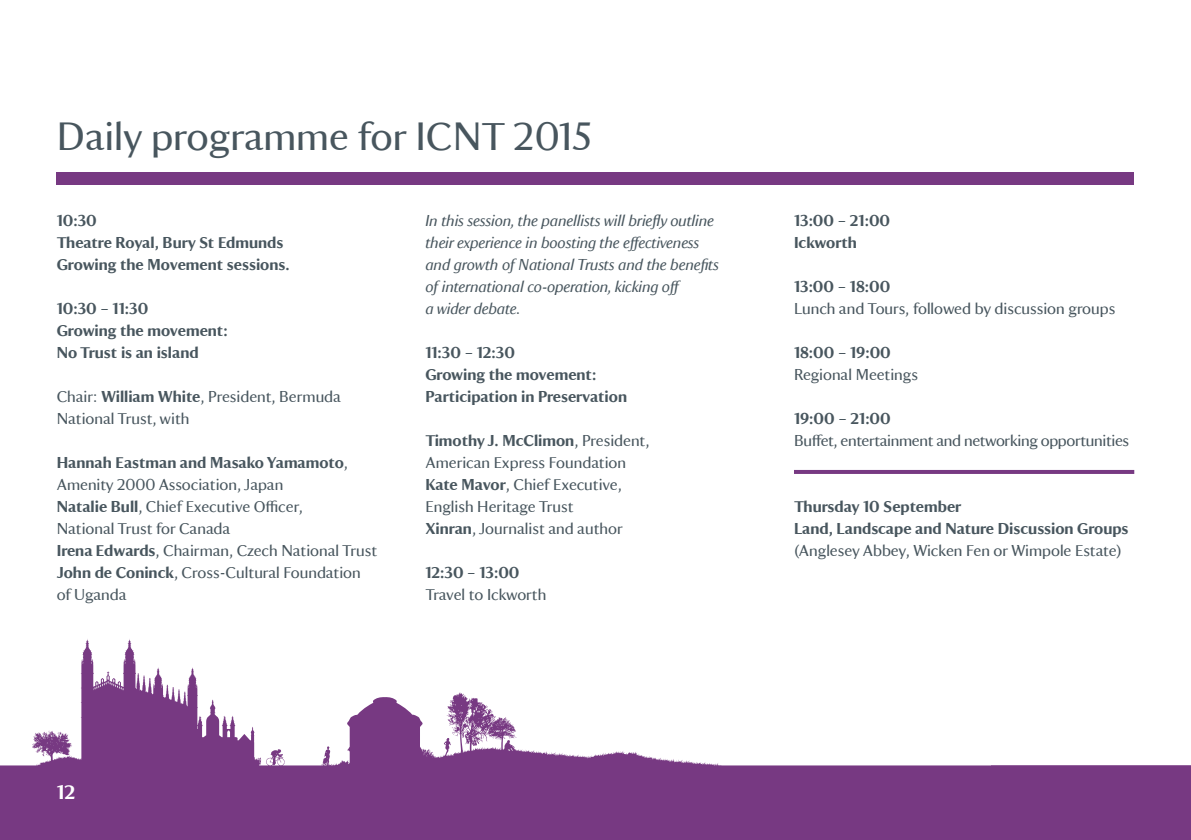
<style>
.page{position:relative;width:1191px;height:840px;background:#fff}
.page>*{position:absolute;margin:0;border:0;box-sizing:border-box;transform-origin:0 0}
.t1{font:40px "National Trust TT";color:#48565e}
.t2{font:700 20px "National Trust TT";color:#fff}
.t3{font:16px/22px "National Trust TT";color:#48565e}
.t4{font:700 16px/22px "National Trust TT";color:#48565e}
.t5{font:italic 16px/22px "National Trust TT";color:#48565e}
.t6{font:16px "National Trust TT";letter-spacing:-.02em;color:#48565e}
.s1{font-weight:700}
</style>
<div class="page">
<svg style="left:0;top:639px;width:1191px;height:200px"></svg>
<div style="left:57px;top:172px;width:1077px;height:12px;background:#773982"></div>
<svg style="left:794px;top:469px;width:340px;height:4px"></svg>
<h1 class="t1" style="left:57px;top:109px;width:536px">Daily programme for ICNT 2015</h1>
<p class="t4" style="left:57px;top:208px;width:234px">10:30<br>Theatre Royal, Bury St Edmunds<br>Growing the Movement sessions.</p>
<p class="t4" style="left:57px;top:296px;width:172px">10:30 – 11:30<br>Growing the movement:<br>No Trust is an island</p>
<p class="t3" style="left:57px;top:384px;width:286px">Chair: <span class="s1">William White</span>, President, Bermuda<br>National Trust, with</p>
<p class="t3" style="left:57px;top:450px;width:322px"><span class="s1">Hannah Eastman and Masako Yamamoto</span>, Amenity 2000 Association, Japan<br><span class="s1">Natalie Bull</span>, Chief Executive Officer,<br>National Trust for Canada<br><span class="s1">Irena Edwards</span>, Chairman, Czech National Trust <span class="s1">John de Coninck</span>, Cross-Cultural Foundation of Uganda</p>
<p class="t5" style="left:425px;top:209px;width:295px">In this session, the panellists will briefly outline their experience in boosting the effectiveness and growth of National Trusts and the benefits of international co-operation, kicking off<br>a wider debate.</p>
<p class="t4" style="left:425px;top:340px;width:203px">11:30 – 12:30<br>Growing the movement:<br>Participation in Preservation</p>
<p class="t3" style="left:425px;top:428px;width:225px"><span class="s1">Timothy J. McClimon</span>, President,<br>American Express Foundation<br><span class="s1">Kate Mavor</span>, Chief Executive,<br>English Heritage Trust<br><span class="s1">Xinran</span>, Journalist and author</p>
<p class="t4" style="left:425px;top:560px;width:96px">12:30 – 13:00</p>
<p class="t3" style="left:425px;top:582px;width:123px">Travel to Ickworth</p>
<p class="t2" style="left:57px;top:778px;width:20px">12</p>
<p class="t4" style="left:794px;top:208px;width:98px">13:00 – 21:00<br>Ickworth</p>
<p class="t4" style="left:794px;top:274px;width:98px">13:00 – 18:00</p>
<p class="t3" style="left:794px;top:296px;width:323px">Lunch and Tours, followed by discussion groups</p>
<p class="t4" style="left:794px;top:340px;width:98px">18:00 – 19:00</p>
<p class="t3" style="left:794px;top:362px;width:125px">Regional Meetings</p>
<p class="t4" style="left:794px;top:406px;width:98px">19:00 – 21:00</p>
<p class="t6" style="left:794px;top:429px;width:337px">Buffet, entertainment and networking opportunities</p>
<p class="t4" style="left:794px;top:494px;width:336px">Thursday 10 September<br>Land, Landscape and Nature Discussion Groups</p>
<p class="t3" style="left:794px;top:538px;width:329px">(Anglesey Abbey, Wicken Fen or Wimpole Estate)</p>
</div>
